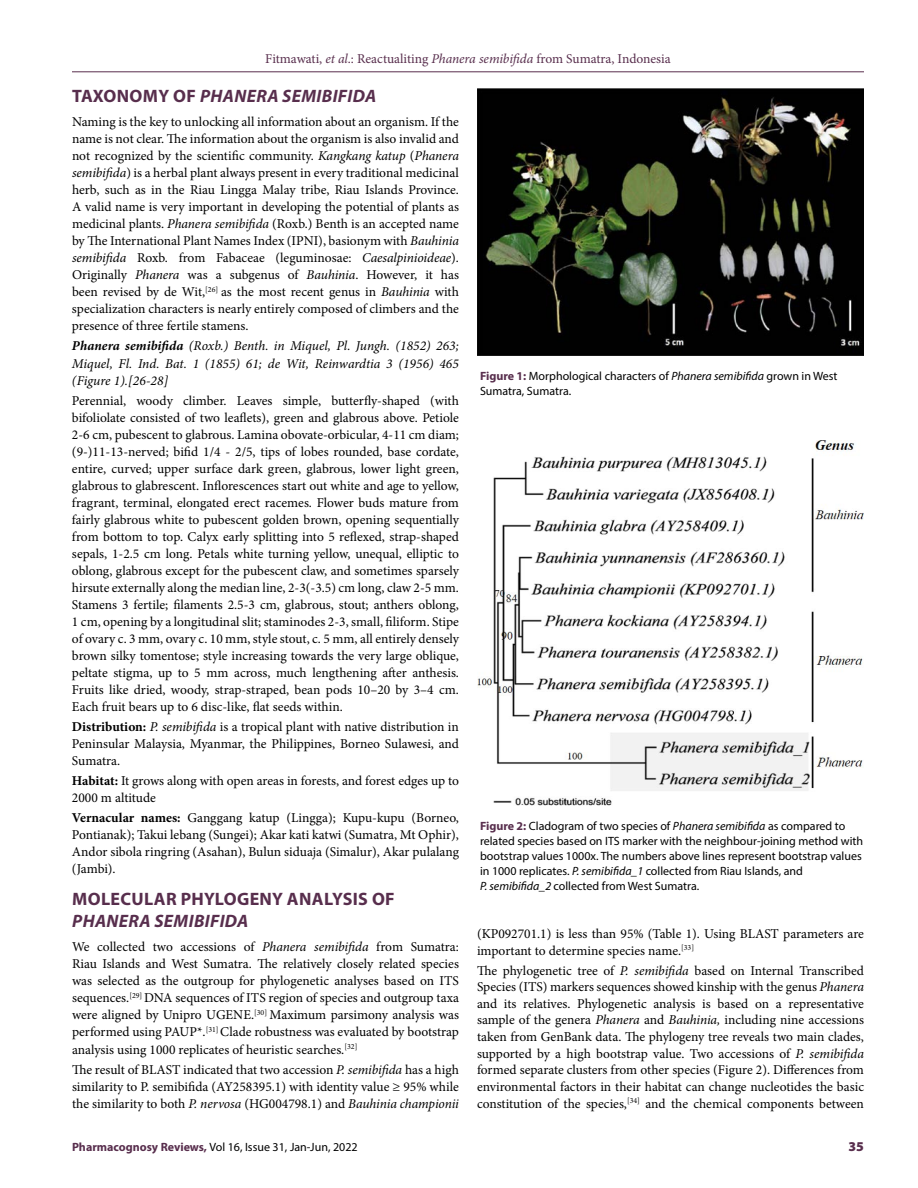
<style>
.page{position:relative;width:918px;height:1188px;background:#fff}
.page>*{position:absolute;margin:0;border:0;box-sizing:border-box;transform-origin:0 0}
.t1{font:italic 700 18px "Myriad Pro";letter-spacing:.02em;color:#582e4d}
.t2{font:700 18px "Myriad Pro";letter-spacing:.02em;color:#582e4d}
.t3{font:13.5px/17px "Minion Pro";color:#000;text-align:justify}
.t4{font:italic 13.5px/17px "Minion Pro";letter-spacing:.005em;color:#000;text-align:justify}
.t5{font:13.5px "Minion Pro";color:#582e4d}
.t6{font:900 13.5px "Myriad Pro";color:#582e4d}
.t7{font:12px/15px "Myriad Pro";color:#000}
.s1{font-style:italic}
.s2{font-style:normal}
.s3{font-weight:700}
.s4{font-weight:700;color:#582e4d}
</style>
<div class="page">
<hr style="left:72px;top:72px;width:792px;height:1px;background:#582e4d">
<img style="left:477px;top:88px;width:387px;height:268px">
<img style="left:477px;top:441px;width:387px;height:364px">
<p class="t5" style="left:265px;top:50px;width:407px">Fitmawati, <span class="s1">et al</span>.: Reactualiting <span class="s1">Phanera semibifida</span> from Sumatra, Indonesia</p>
<h1 class="t1" style="left:72px;top:84px;width:306px"><span class="s2">TAXONOMY OF</span> PHANERA SEMIBIFIDA</h1>
<p class="t3" style="left:72px;top:113px;width:389px">Naming is the key to unlocking all information about an organism. If the name is not clear. The information about the organism is also invalid and not recognized by the scientific community. <span class="s1">Kangkang katup</span> (<span class="s1">Phanera semibifida</span>) is a herbal plant always present in every traditional medicinal herb, such as in the Riau Lingga Malay tribe, Riau Islands Province.<br>A valid name is very important in developing the potential of plants as medicinal plants. <span class="s1">Phanera semibifida</span> (Roxb.) Benth is an accepted name by The International Plant Names Index (IPNI), basionym with <span class="s1">Bauhinia semibifida</span> Roxb. from Fabaceae (leguminosae: <span class="s1">Caesalpinioideae</span>).<br>Originally <span class="s1">Phanera</span> was a subgenus of <span class="s1">Bauhinia</span>. However, it has been revised by de Wit,<sup>[26]</sup> as the most recent genus in <span class="s1">Bauhinia</span> with specialization characters is nearly entirely composed of climbers and the presence of three fertile stamens.</p>
<p class="t4" style="left:72px;top:338px;width:389px"><span class="s3">Phanera semibifida</span> (Roxb.) Benth. in Miquel, Pl. Jungh. (1852) 263; Miquel, Fl. Ind. Bat. 1 (1855) 61; de Wit, Reinwardtia 3 (1956) 465 (Figure 1).[26-28]</p>
<p class="t3" style="left:72px;top:392px;width:389px">Perennial, woody climber. Leaves simple, butterfly-shaped (with bifoliolate consisted of two leaflets), green and glabrous above. Petiole 2-6 cm, pubescent to glabrous. Lamina obovate-orbicular, 4-11 cm diam; (9-)11-13-nerved; bifid 1/4 - 2/5, tips of lobes rounded, base cordate, entire, curved; upper surface dark green, glabrous, lower light green, glabrous to glabrescent. Inflorescences start out white and age to yellow, fragrant, terminal, elongated erect racemes. Flower buds mature from fairly glabrous white to pubescent golden brown, opening sequentially from bottom to top. Calyx early splitting into 5 reflexed, strap-shaped sepals, 1-2.5 cm long. Petals white turning yellow, unequal, elliptic to oblong, glabrous except for the pubescent claw, and sometimes sparsely hirsute externally along the median line, 2-3(-3.5) cm long, claw 2-5 mm.<br>Stamens 3 fertile; filaments 2.5-3 cm, glabrous, stout; anthers oblong, 1 cm, opening by a longitudinal slit; staminodes 2-3, small, filiform. Stipe of ovary c. 3 mm, ovary c. 10 mm, style stout, c. 5 mm, all entirely densely brown silky tomentose; style increasing towards the very large oblique, peltate stigma, up to 5 mm across, much lengthening after anthesis.<br>Fruits like dried, woody, strap-straped, bean pods 10–20 by 3–4 cm.<br>Each fruit bears up to 6 disc-like, flat seeds within.</p>
<p class="t3" style="left:72px;top:718px;width:389px"><span class="s3">Distribution:</span> <span class="s1">P. semibifida</span> is a tropical plant with native distribution in Peninsular Malaysia, Myanmar, the Philippines, Borneo Sulawesi, and Sumatra.</p>
<p class="t3" style="left:72px;top:772px;width:389px"><span class="s3">Habitat:</span> It grows along with open areas in forests, and forest edges up to<br>2000 m altitude</p>
<p class="t3" style="left:72px;top:809px;width:389px"><span class="s3">Vernacular names:</span> Ganggang katup (Lingga); Kupu-kupu (Borneo, Pontianak); Takui lebang (Sungei); Akar kati katwi (Sumatra, Mt Ophir), Andor sibola ringring (Asahan), Bulun siduaja (Simalur), Akar pulalang (Jambi).</p>
<h1 class="t2" style="left:72px;top:888px;width:324px">MOLECULAR PHYLOGENY ANALYSIS OF</h1>
<h1 class="t1" style="left:72px;top:909px;width:178px">PHANERA SEMIBIFIDA</h1>
<p class="t3" style="left:72px;top:939px;width:389px">We collected two accessions of <span class="s1">Phanera semibifida</span> from Sumatra:<br>Riau Islands and West Sumatra. The relatively closely related species was selected as the outgroup for phylogenetic analyses based on ITS sequences.<sup>[29]</sup> DNA sequences of ITS region of species and outgroup taxa were aligned by Unipro UGENE.<sup>[30]</sup> Maximum parsimony analysis was performed using PAUP*.<sup>[31]</sup> Clade robustness was evaluated by bootstrap analysis using 1000 replicates of heuristic searches.<sup>[32]</sup></p>
<p class="t3" style="left:72px;top:1061px;width:389px">The result of BLAST indicated that two accession <span class="s1">P. semibifida</span> has a high similarity to P. semibifida (AY258395.1) with identity value ≥ 95% while the similarity to both <span class="s1">P. nervosa</span> (HG004798.1) and <span class="s1">Bauhinia championii</span></p>
<p class="t7" style="left:480px;top:368px;width:359px"><span class="s4">Figure 1:</span> Morphological characters of <span class="s1">Phanera semibifida</span> grown in West<br>Sumatra, Sumatra.</p>
<p class="t7" style="left:480px;top:818px;width:385px"><span class="s4">Figure 2:</span> Cladogram of two species of <span class="s1">Phanera semibifida</span> as compared to related species based on ITS marker with the neighbour-joining method with bootstrap values 1000x. The numbers above lines represent bootstrap values in 1000 replicates. <span class="s1">P. semibifida_1</span> collected from Riau Islands, and<br><span class="s1">P. semibifida_2</span> collected from West Sumatra.</p>
<p class="t3" style="left:477px;top:926px;width:389px">(KP092701.1) is less than 95% (Table 1). Using BLAST parameters are important to determine species name.<sup>[33]</sup></p>
<p class="t3" style="left:477px;top:962px;width:389px">The phylogenetic tree of <span class="s1">P. semibifida</span> based on Internal Transcribed Species (ITS) markers sequences showed kinship with the genus <span class="s1">Phanera </span>and its relatives. Phylogenetic analysis is based on a representative sample of the genera <span class="s1">Phanera</span> and <span class="s1">Bauhinia,</span> including nine accessions taken from GenBank data. The phylogeny tree reveals two main clades, supported by a high bootstrap value. Two accessions of <span class="s1">P. semibifida </span>formed separate clusters from other species (Figure 2). Differences from environmental factors in their habitat can change nucleotides the basic constitution of the species,<sup>[34]</sup> and the chemical components between</p>
<p class="t7" style="left:72px;top:1139px;width:287px"><span class="s4">Pharmacognosy Reviews,</span> Vol 16, Issue 31, Jan-Jun, 2022</p>
<p class="t6" style="left:849px;top:1137px;width:17px">35</p>
</div>
